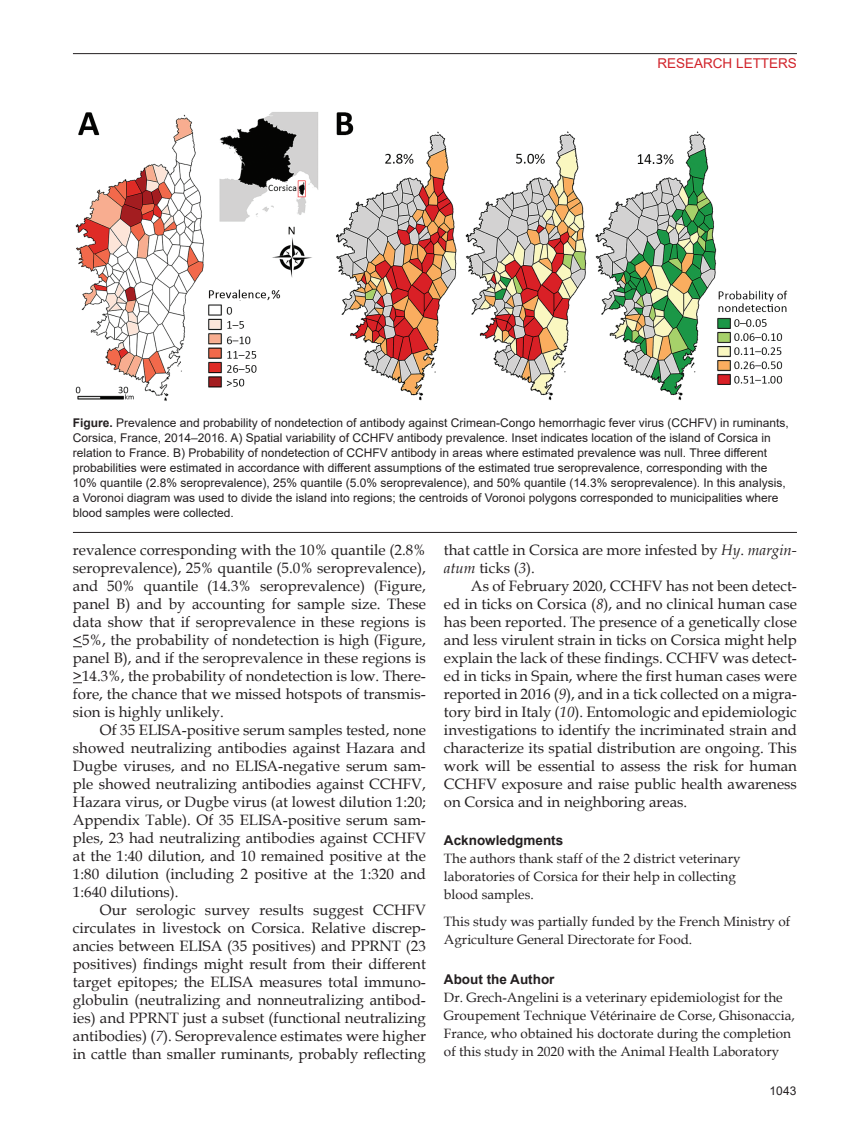
<style>
.page{position:relative;width:851px;height:1134px;background:#fff}
.page>*{position:absolute;margin:0;border:0;box-sizing:border-box;transform-origin:0 0}
.Body_Text{font:15px/18px "Book Antiqua";color:#231f20;text-align:justify}
.Bio{font:13.5px/18px "Book Antiqua";color:#231f20}
.Acknowledgment{font:13.5px/18px "Book Antiqua";color:#231f20}
.Acknowledgment_Head{font:700 13.5px "Arial";color:#231f20}
.t1{font:13.5px "Arial";color:#d1232a}
.Figure_Legend{font:12px/15px "Arial";color:#231f20}
.s1{font-weight:700}
.s2{font-style:italic}
</style>
<div class="page">
<hr style="left:73px;top:53px;width:723px;height:1px;background:#231f20">
<img style="left:75px;top:112px;width:713px;height:289px">
<hr style="left:73px;top:532px;width:723px;height:1px;background:#231f20">
<p class="t1" style="left:657px;top:54px;width:141px">RESEARCH LETTERS</p>
<p class="Figure_Legend" style="left:73px;top:415px;width:717px"><span class="s1">Figure.</span> Prevalence and probability of nondetection of antibody against Crimean-Congo hemorrhagic fever virus (CCHFV) in ruminants, Corsica, France, 2014–2016. A) Spatial variability of CCHFV antibody prevalence. Inset indicates location of the island of Corsica in relation to France. B) Probability of nondetection of CCHFV antibody in areas where estimated prevalence was null. Three different probabilities were estimated in accordance with different assumptions of the estimated true seroprevalence, corresponding with the 10% quantile (2.8% seroprevalence), 25% quantile (5.0% seroprevalence), and 50% quantile (14.3% seroprevalence). In this analysis, a Voronoi diagram was used to divide the island into regions; the centroids of Voronoi polygons corresponded to municipalities where blood samples were collected.</p>
<p class="Body_Text" style="left:73px;top:540px;width:354px">revalence corresponding with the 10% quantile (2.8% seroprevalence), 25% quantile (5.0% seroprevalence), and 50% quantile (14.3% seroprevalence) (Figure, panel B) and by accounting for sample size. These data show that if seroprevalence in these regions is &lt;5%, the probability of nondetection is high (Figure, panel B), and if the seroprevalence in these regions is &gt;14.3%, the probability of nondetection is low. There&shy;fore, the chance that we missed hotspots of transmis&shy;sion is highly unlikely.</p>
<p class="Body_Text" style="left:73px;top:720px;width:354px;text-indent:27px">Of 35 ELISA-positive serum samples tested, none showed neutralizing antibodies against Hazara and Dugbe viruses, and no ELISA-negative serum sam&shy;ple showed neutralizing antibodies against CCHFV, Hazara virus, or Dugbe virus (at lowest dilution 1:20; Appendix Table). Of 35 ELISA-positive serum sam&shy;ples, 23 had neutralizing antibodies against CCHFV at the 1:40 dilution, and 10 remained positive at the 1:80 dilution (including 2 positive at the 1:320 and 1:640 dilutions).</p>
<p class="Body_Text" style="left:73px;top:900px;width:354px;text-indent:27px">Our serologic survey results suggest CCHFV circulates in livestock on Corsica. Relative discrep&shy;ancies between ELISA (35 positives) and PPRNT (23 positives) findings might result from their different target epitopes; the ELISA measures total immuno&shy;globulin (neutralizing and nonneutralizing antibod&shy;ies) and PPRNT just a subset (functional neutralizing antibodies) (<span class="s2">7</span>). Seroprevalence estimates were higher in cattle than smaller ruminants, probably reflecting</p>
<p class="Body_Text" style="left:444px;top:540px;width:354px">that cattle in Corsica are more infested by <span class="s2">Hy</span>. <span class="s2">margin&shy;atum</span> ticks (<span class="s2">3</span>).</p>
<p class="Body_Text" style="left:444px;top:576px;width:354px;text-indent:27px">As of February 2020, CCHFV has not been detect&shy;ed in ticks on Corsica (<span class="s2">8</span>), and no clinical human case has been reported. The presence of a genetically close and less virulent strain in ticks on Corsica might help explain the lack of these findings. CCHFV was detect&shy;ed in ticks in Spain, where the first human cases were reported in 2016 (<span class="s2">9</span>), and in a tick collected on a migra&shy;tory bird in Italy (<span class="s2">10</span>). Entomologic and epidemiologic investigations to identify the incriminated strain and characterize its spatial distribution are ongoing. This work will be essential to assess the risk for human CCHFV exposure and raise public health awareness on Corsica and in neighboring areas.</p>
<p class="Acknowledgment_Head" style="left:444px;top:831px;width:121px">Acknowledgments</p>
<p class="Acknowledgment" style="left:444px;top:849px;width:298px">The authors thank staff of the 2 district veterinary laboratories of Corsica for their help in collecting blood samples.</p>
<p class="Acknowledgment" style="left:444px;top:912px;width:348px">This study was partially funded by the French Ministry of<br>Agriculture General Directorate for Food.</p>
<p class="Acknowledgment_Head" style="left:444px;top:969px;width:112px">About the Author</p>
<p class="Bio" style="left:444px;top:988px;width:352px">Dr. Grech-Angelini is a veterinary epidemiologist for the Groupement Technique Vétérinaire de Corse, Ghisonaccia, France, who obtained his doctorate during the completion of this study in 2020 with the Animal Health Laboratory</p>
<p class="Figure_Legend" style="left:769px;top:1084px;width:28px">1043</p>
</div>
